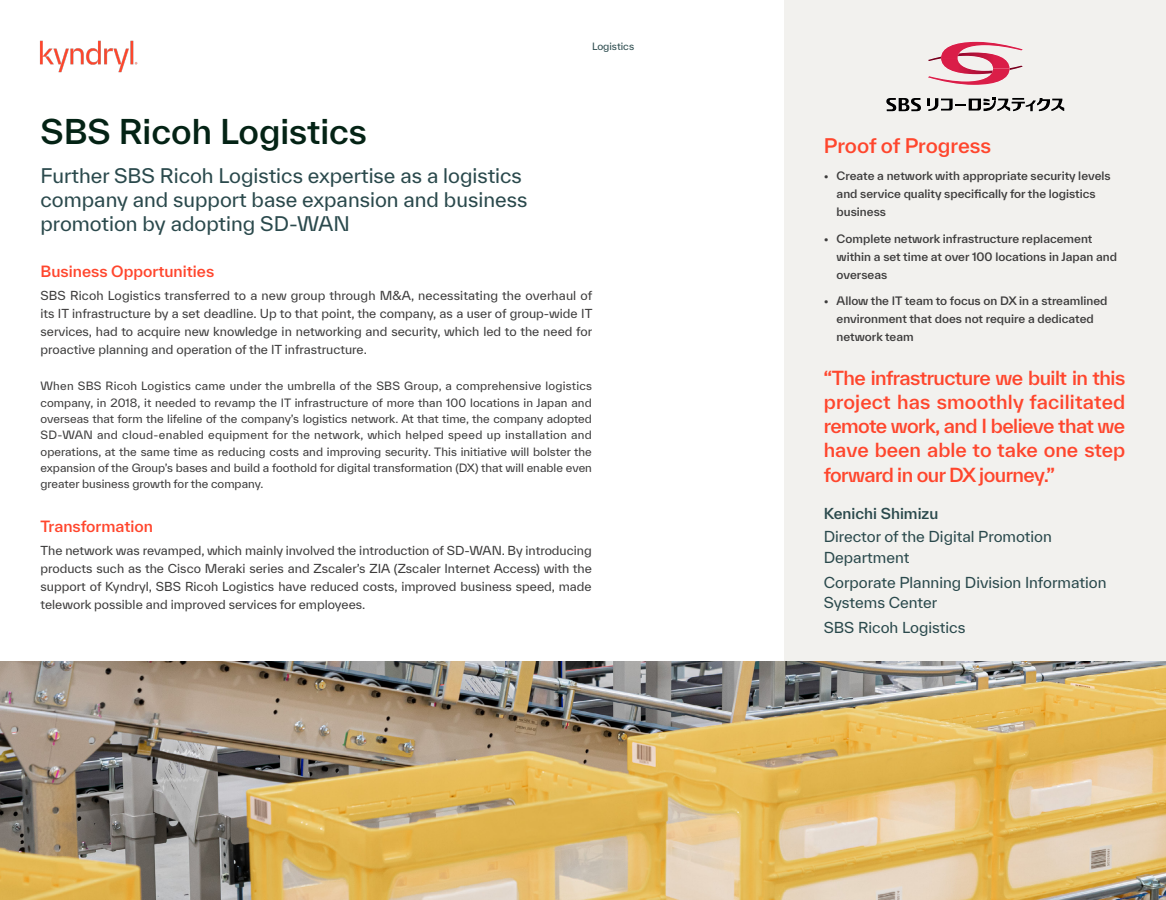
<style>
.page{position:relative;width:1166px;height:900px;background:#fff}
.page>*{position:absolute;margin:0;border:0;box-sizing:border-box;transform-origin:0 0}
.t1{font:500 33px "TWK Everett";color:#042315}
.t2{font:19.5px/24px "TWK Everett";color:#2a494c}
.t3{font:500 19.5px "TWK Everett";letter-spacing:-.005em;color:#ff462d}
.t4{font:500 18.75px/24.2px "TWK Everett";letter-spacing:-.03em;color:#ff462d;text-align:justify}
.t5{font:500 15px "TWK Everett";color:#ff462d}
.t6{font:14.7px/20.2px "TWK Everett";color:#2a494c}
.t7{font:500 14.7px "TWK Everett";color:#2a494c}
.t8{font:12px/18px "TWK Everett";color:#3d3c3c;text-align:justify}
.t9{font:500 11.25px/18px "TWK Everett";color:#3d3c3c}
.t10{font:11.1px/16.4px "TWK Everett";color:#3d3c3c;text-align:justify}
.t11{font:9.75px "TWK Everett";color:#2a494c}
</style>
<div class="page">
<div style="left:784px;top:0;width:382px;height:900px;background:#f2f1ee"></div>
<img style="left:0;top:662px;width:1166px;height:238px">
<svg style="left:928px;top:42px;width:94px;height:43px"></svg>
<svg style="left:886px;top:98px;width:35px;height:13px"></svg>
<svg style="left:927px;top:98px;width:137px;height:13px"></svg>
<img style="left:39px;top:40px;width:99px;height:33px">
<h1 class="t1" style="left:40px;top:108px;width:328px">SBS Ricoh Logistics</h1>
<h2 class="t2" style="left:40px;top:163px;width:488px">Further SBS Ricoh Logistics expertise as a logistics company and support base expansion and business promotion by adopting SD-WAN</h2>
<p class="t11" style="left:592px;top:40px;width:44px">Logistics</p>
<p class="t5" style="left:40px;top:260px;width:175px">Business Opportunities</p>
<p class="t8" style="left:40px;top:286px;width:553px">SBS Ricoh Logistics transferred to a new group through M&amp;A, necessitating the overhaul of its IT infrastructure by a set deadline. Up to that point, the company, as a user of group-wide IT services, had to acquire new knowledge in networking and security, which led to the need for proactive planning and operation of the IT infrastructure.</p>
<p class="t10" style="left:40px;top:378px;width:553px">When SBS Ricoh Logistics came under the umbrella of the SBS Group, a comprehensive logistics company, in 2018, it needed to revamp the IT infrastructure of more than 100 locations in Japan and overseas that form the lifeline of the company’s logistics network. At that time, the company adopted SD-WAN and cloud-enabled equipment for the network, which helped speed up installation and operations, at the same time as reducing costs and improving security. This initiative will bolster the expansion of the Group’s bases and build a foothold for digital transformation (DX) that will enable even greater business growth for the company.</p>
<p class="t5" style="left:40px;top:515px;width:114px">Transformation</p>
<p class="t8" style="left:40px;top:541px;width:553px">The network was revamped, which mainly involved the introduction of SD-WAN. By introducing products such as the Cisco Meraki series and Zscaler’s ZIA (Zscaler Internet Access) with the support of Kyndryl, SBS Ricoh Logistics have reduced costs, improved business speed, made telework possible and improved services for employees.</p>
<h2 class="t3" style="left:824px;top:132px;width:169px">Proof of Progress</h2>
<p class="t9" style="left:836px;top:167px;width:275px;text-indent:-13px">• Create a network with appropriate security levels and service quality specifically for the logistics business</p>
<p class="t9" style="left:836px;top:229px;width:282px;text-indent:-13px">• Complete network infrastructure replacement within a set time at over 100 locations in Japan and overseas</p>
<p class="t9" style="left:836px;top:292px;width:272px;text-indent:-13px">• Allow the IT team to focus on DX in a streamlined environment that does not require a dedicated network team</p>
<h3 class="t4" style="left:823px;top:365px;width:303px">“The infrastructure we built in this project has smoothly facilitated remote work, and I believe that we have been able to take one step forward in our DX journey.”</h3>
<p class="t7" style="left:823px;top:503px;width:116px">Kenichi Shimizu</p>
<p class="t6" style="left:823px;top:526px;width:230px">Director of the Digital Promotion<br>Department</p>
<p class="t6" style="left:823px;top:572px;width:284px">Corporate Planning Division Information<br>Systems Center</p>
<p class="t6" style="left:823px;top:618px;width:143px">SBS Ricoh Logistics</p>
</div>
